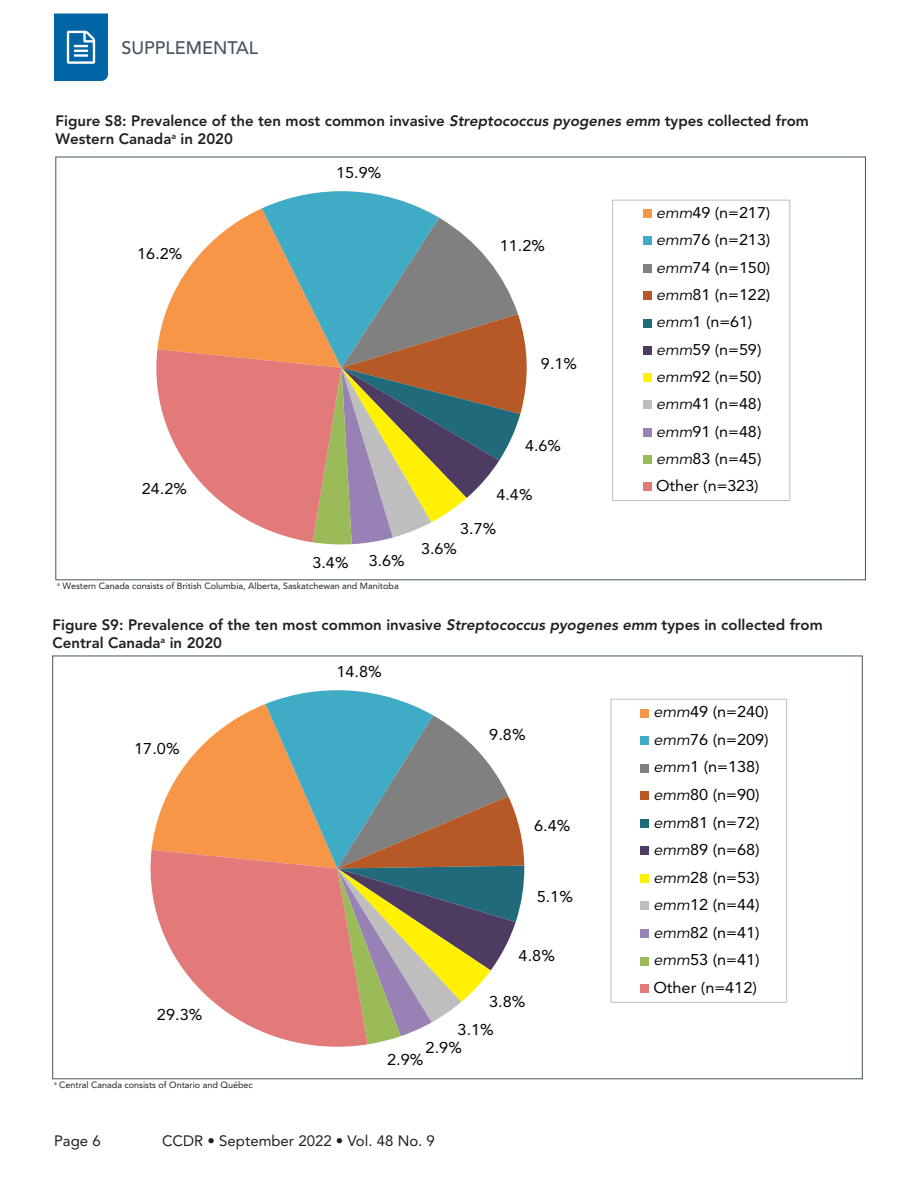
<style>
.page{position:relative;width:918px;height:1188px;background:#fff}
.page>*{position:absolute;margin:0;border:0;box-sizing:border-box;transform-origin:0 0}
.t1{font:500 18px "Avenir LT Std";color:#45555f}
.t2{font:15.6px/27.6px "Avenir LT Std";color:#040503;scale:1.05 1}
.t3{font:15.45px/27.3px "Avenir LT Std";letter-spacing:.005em;color:#040503;scale:1.05 1}
.A_-_Fig_Cap_Revised{font:800 15px/18px "Avenir LT Std";color:#231f20}
.t4{font:15px "Avenir LT Std";color:#231f20}
.A_-_Table_-_Footnote{font:9px "Avenir LT Std";color:#231f20}
.s1{font-style:italic}
</style>
<div class="page">
<svg style="left:54px;top:14px;width:54px;height:67px;background:#1c76ae"></svg>
<svg style="left:152px;top:690px;width:373px;height:354px"></svg>
<svg style="left:150px;top:850px;width:218px;height:197px;fill:#e27a7a"></svg>
<div style="left:611px;top:699px;width:176px;height:304px;border:1px solid #bfbebe"></div>
<div style="left:641px;top:709px;width:8px;height:8px;background:#f79646"></div>
<div style="left:641px;top:736px;width:8px;height:9px;background:#3fabc5"></div>
<div style="left:641px;top:764px;width:8px;height:8px;background:#7f807f"></div>
<div style="left:641px;top:791px;width:8px;height:9px;background:#b65926"></div>
<div style="left:641px;top:819px;width:8px;height:9px;background:#206a7c"></div>
<div style="left:641px;top:846px;width:8px;height:9px;background:#4d3b62"></div>
<div style="left:641px;top:874px;width:8px;height:9px;background:#fff101"></div>
<div style="left:641px;top:902px;width:8px;height:8px;background:#bfbebe"></div>
<div style="left:641px;top:929px;width:8px;height:9px;background:#9882b5"></div>
<div style="left:641px;top:957px;width:8px;height:8px;background:#9abb58"></div>
<div style="left:641px;top:984px;width:8px;height:9px;background:#e27a7a"></div>
<svg style="left:156px;top:191px;width:371px;height:354px"></svg>
<div style="left:612px;top:200px;width:178px;height:301px;border:1px solid #bfbebe"></div>
<div style="left:643px;top:210px;width:9px;height:8px;background:#f79646"></div>
<div style="left:643px;top:237px;width:9px;height:8px;background:#3fabc5"></div>
<div style="left:643px;top:264px;width:9px;height:9px;background:#7f807f"></div>
<div style="left:643px;top:291px;width:9px;height:9px;background:#b65926"></div>
<div style="left:643px;top:319px;width:9px;height:8px;background:#206a7c"></div>
<div style="left:643px;top:346px;width:9px;height:9px;background:#4d3b62"></div>
<div style="left:643px;top:373px;width:9px;height:9px;background:#fff101"></div>
<div style="left:643px;top:401px;width:9px;height:8px;background:#bfbebe"></div>
<div style="left:643px;top:428px;width:9px;height:8px;background:#9882b5"></div>
<div style="left:643px;top:455px;width:9px;height:9px;background:#9abb58"></div>
<div style="left:643px;top:483px;width:9px;height:8px;background:#e27a7a"></div>
<p class="t1" style="left:122px;top:37px;width:138px">SUPPLEMENTAL</p>
<p class="A_-_Fig_Cap_Revised" style="left:56px;top:112px;width:755px">Figure S8: Prevalence of the ten most common invasive <span class="s1">Streptococcus pyogenes emm</span> types collected from<br>Western Canada<sup>a</sup> in 2020</p>
<p class="t3" style="left:137px;top:240px;width:44px">16.2%</p>
<p class="t3" style="left:336px;top:159px;width:44px">15.9%</p>
<p class="t3" style="left:500px;top:232px;width:44px">11.2%</p>
<p class="t3" style="left:541px;top:350px;width:36px">9.1%</p>
<p class="t3" style="left:142px;top:475px;width:44px">24.2%</p>
<p class="t3" style="left:312px;top:549px;width:36px">3.4%</p>
<p class="t3" style="left:369px;top:547px;width:36px">3.6%</p>
<p class="A_-_Table_-_Footnote" style="left:57px;top:581px;width:343px"><sup>a</sup> Western Canada consists of British Columbia, Alberta, Saskatchewan and Manitoba</p>
<p class="t3" style="left:525px;top:432px;width:36px">4.6%</p>
<p class="t3" style="left:496px;top:481px;width:36px">4.4%</p>
<p class="t3" style="left:460px;top:515px;width:36px">3.7%</p>
<p class="t3" style="left:421px;top:535px;width:36px">3.6%</p>
<p class="t3" style="left:656px;top:199px;width:110px"><span class="s1">emm</span>49 (n=217) <span class="s1">emm</span>76 (n=213) <span class="s1">emm</span>74 (n=150) <span class="s1">emm</span>81 (n=122) <span class="s1">emm</span>1 (n=61) <span class="s1">emm</span>59 (n=59) <span class="s1">emm</span>92 (n=50) <span class="s1">emm</span>41 (n=48) <span class="s1">emm</span>91 (n=48) <span class="s1">emm</span>83 (n=45)<br>Other (n=323)</p>
<p class="A_-_Fig_Cap_Revised" style="left:53px;top:616px;width:772px">Figure S9: Prevalence of the ten most common invasive <span class="s1">Streptococcus pyogenes emm</span> types in collected from<br>Central Canada<sup>a</sup> in 2020</p>
<p class="t2" style="left:134px;top:735px;width:45px">17.0%</p>
<p class="t2" style="left:157px;top:1001px;width:45px">29.3%</p>
<p class="A_-_Table_-_Footnote" style="left:54px;top:1080px;width:200px"><sup>a</sup> Central Canada consists of Ontario and Québec</p>
<p class="t2" style="left:336px;top:658px;width:45px">14.8%</p>
<p class="t2" style="left:489px;top:721px;width:36px">9.8%</p>
<p class="t2" style="left:534px;top:812px;width:36px">6.4%</p>
<p class="t2" style="left:537px;top:883px;width:36px">5.1%</p>
<p class="t2" style="left:519px;top:942px;width:36px">4.8%</p>
<p class="t2" style="left:458px;top:988px;width:66px;line-height:28.2px;text-indent:31px">3.8%<br>3.1%</p>
<p class="t2" style="left:426px;top:1034px;width:36px">2.9%</p>
<p class="t2" style="left:387px;top:1046px;width:36px">2.9%</p>
<p class="t4" style="left:54px;top:1133px;width:48px">Page 6</p>
<p class="t4" style="left:162px;top:1133px;width:274px">CCDR • September 2022 • Vol. 48 No. 9</p>
<p class="t2" style="left:653px;top:698px;width:111px"><span class="s1">emm</span>49 (n=240) <span class="s1">emm</span>76 (n=209) <span class="s1">emm</span>1 (n=138) <span class="s1">emm</span>80 (n=90) <span class="s1">emm</span>81 (n=72) <span class="s1">emm</span>89 (n=68) <span class="s1">emm</span>28 (n=53) <span class="s1">emm</span>12 (n=44) <span class="s1">emm</span>82 (n=41) <span class="s1">emm</span>53 (n=41)<br>Other (n=412)</p>
</div>
